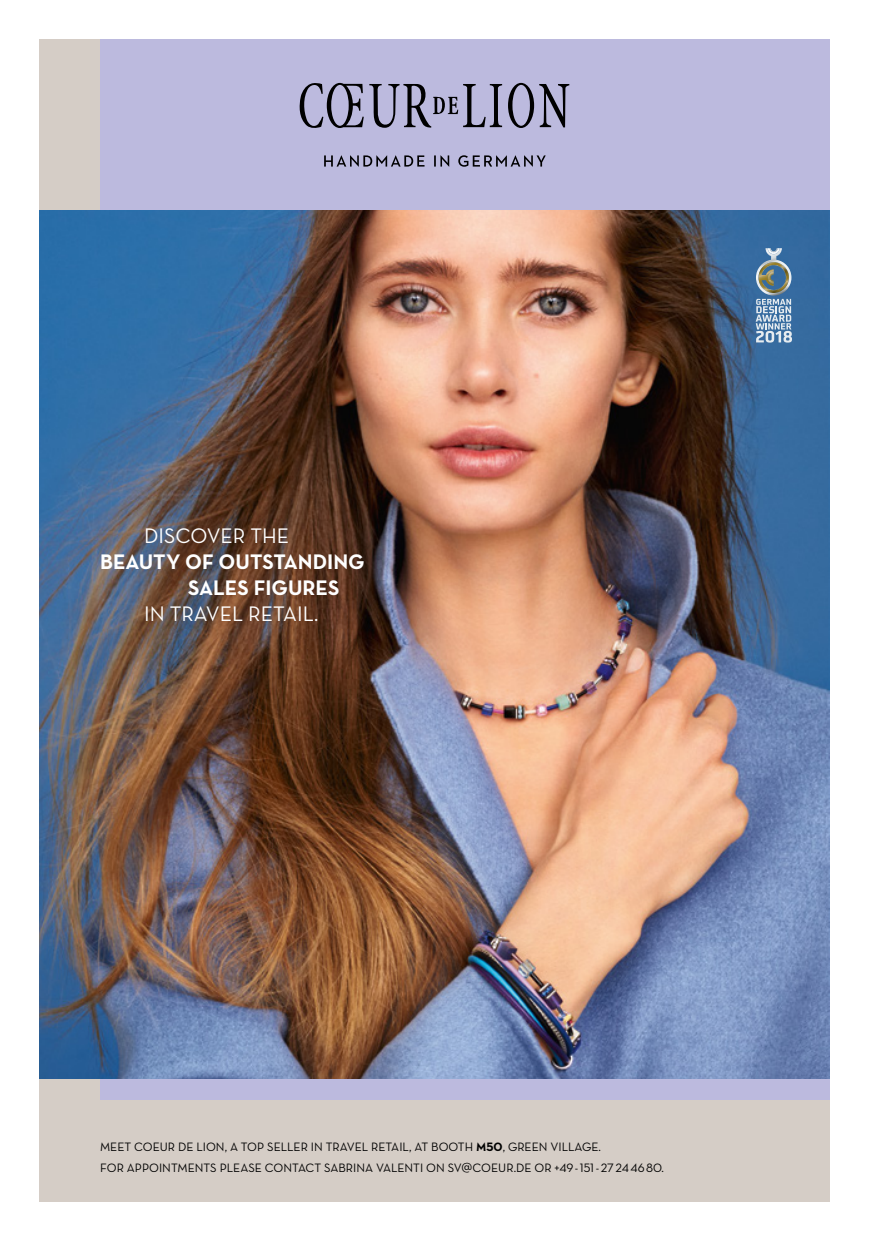
<style>
.page{position:relative;width:869px;height:1241px;background:#fff}
.page>*{position:absolute;margin:0;border:0;box-sizing:border-box;transform-origin:0 0}
.t1{font:21.38px/25.8px "Neutra Text Bold Alt";color:#fff}
.t2{font:21.38px "Neutra Text Book Alt";color:#fff}
.t3{font:12.38px/20.1px "Neutra Text Book Alt";color:#000}
.s1{font-family:"Neutra Text Bold Alt"}
</style>
<div class="page">
<div style="left:39px;top:39px;width:790px;height:1162px;background:#d5cdc6"></div>
<div style="left:100px;top:39px;width:729px;height:1060px;background:#bcbade"></div>
<img style="left:39px;top:210px;width:790px;height:868px">
<img style="left:755px;top:248px;width:36px;height:47px">
<svg style="left:767px;top:248px;width:12px;height:6px"></svg>
<svg style="left:758px;top:262px;width:30px;height:31px"></svg>
<svg style="left:755px;top:299px;width:36px;height:43px;background:#88a7c4"></svg>
<svg style="left:508px;top:83px;width:61px;height:45px"></svg>
<svg style="left:369px;top:84px;width:133px;height:44px"></svg>
<svg style="left:324px;top:155px;width:221px;height:12px"></svg>
<svg style="left:299px;top:82px;width:64px;height:46px"></svg>
<h1 class="t2" style="left:144px;top:523px;width:147px">DISCOVER THE</h1>
<h1 class="t1" style="left:188px;top:548px;width:178px;text-indent:-88px">BEAUTY OF OUTSTANDING<br>SALES FIGURES</h1>
<h1 class="t2" style="left:144px;top:600px;width:176px">IN TRAVEL RETAIL.</h1>
<p class="t3" style="left:100px;top:1136px;width:565px">MEET COEUR DE LION, A TOP SELLER IN TRAVEL RETAIL, AT BOOTH <span class="s1">M50</span>, GREEN VILLAGE.<br>FOR APPOINTMENTS PLEASE CONTACT SABRINA VALENTI ON SV@COEUR.DE OR +49-151-27244680.</p>
</div>
